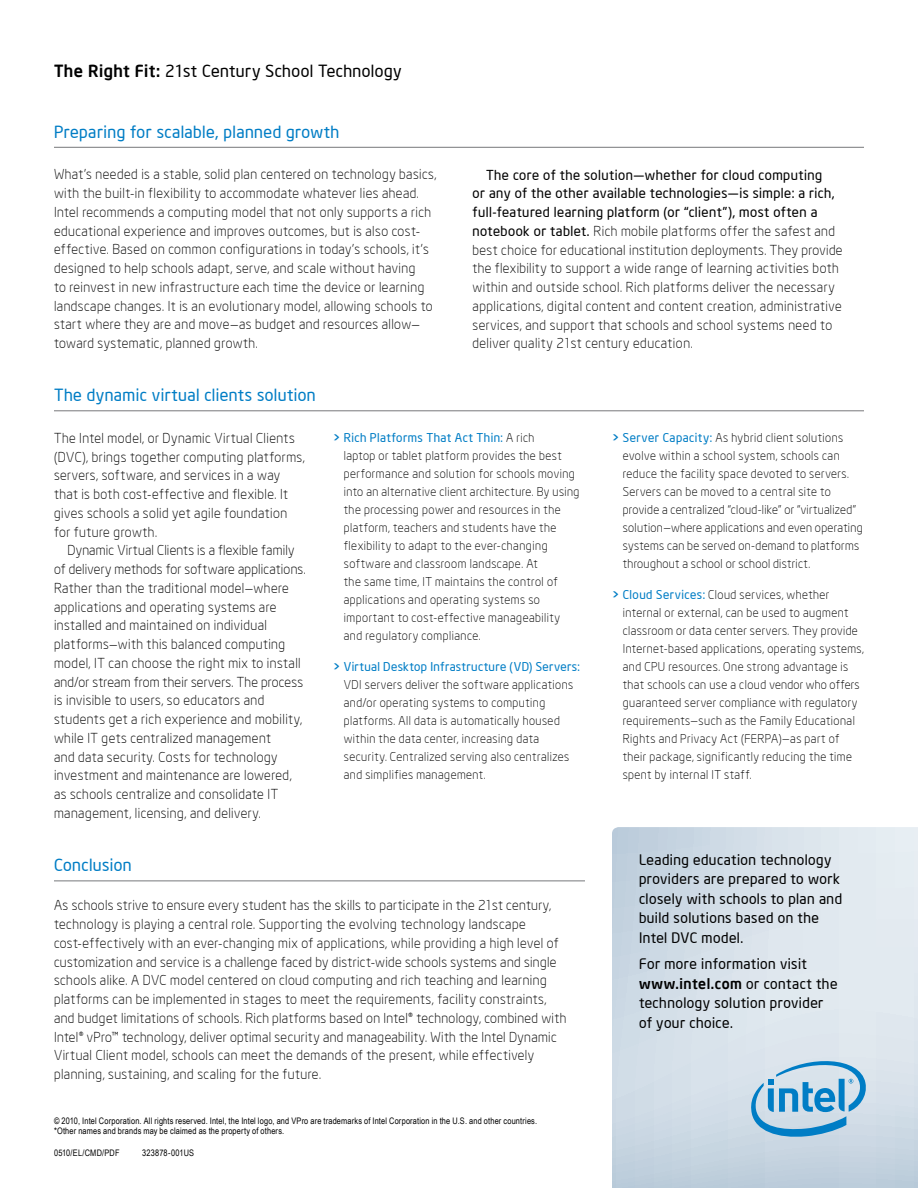
<style>
.page{position:relative;width:918px;height:1188px;background:#fff}
.page>*{position:absolute;margin:0;border:0;box-sizing:border-box;transform-origin:0 0}
.t1{font:16.5px "Neo Sans Intel";letter-spacing:.025em;color:#007dc5}
.t2{font:16.5px "Neo Sans Intel";letter-spacing:.03em;color:#000}
.t3{font:14.25px/19.5px "Neo Sans Intel";letter-spacing:.035em;color:#000}
.t4{font:300 13.5px/18.8px "Neo Sans Intel";letter-spacing:.035em;color:#000}
.t5{font:300 12px/18px "Neo Sans Intel";letter-spacing:.04em;color:#000}
.t6{font:9px/10.5px "Arial Narrow";letter-spacing:.02em;color:#000}
.s1{font-weight:500}
.s2{font-weight:400}
.s3{font-weight:500;color:#007dc5}
.s4{font-weight:400;color:#007dc5}
</style>
<div class="page">
<svg style="left:612px;top:827px;width:306px;height:361px;background:#d4dee8"></svg>
<hr style="left:54px;top:147px;width:810px;height:1px;background:#77787b">
<hr style="left:54px;top:411px;width:810px;height:1px;background:#77787b">
<hr style="left:54px;top:881px;width:531px;height:1px;background:#77787b">
<svg style="left:751px;top:1061px;width:115px;height:76px;background:#95c2de"></svg>
<p class="t2" style="left:54px;top:61px;width:349px"><span class="s1">The Right Fit:</span> 21st Century School Technology</p>
<p class="t1" style="left:54px;top:121px;width:287px">Preparing for scalable, planned growth</p>
<p class="t4" style="left:54px;top:165px;width:384px">What’s needed is a stable, solid plan centered on technology basics, with the built-in flexibility to accommodate whatever lies ahead.<br>Intel recommends a computing model that not only supports a rich educational experience and improves outcomes, but is also cost&shy;effective. Based on common configurations in today’s schools, it’s designed to help schools adapt, serve, and scale without having<br>to reinvest in new infrastructure each time the device or learning landscape changes. It is an evolutionary model, allowing schools to start where they are and move—as budget and resources allow— toward systematic, planned growth.</p>
<p class="t1" style="left:54px;top:385px;width:263px">The dynamic virtual clients solution</p>
<p class="t4" style="left:472px;top:165px;width:372px;text-indent:14px"><span class="s2">The core of the solution—whether for cloud computing<br>or any of the other available technologies—is simple: a rich, full-featured learning platform (or “client”), most often a notebook or tablet.</span> Rich mobile platforms offer the safest and best choice for educational institution deployments. They provide the flexibility to support a wide range of learning activities both within and outside school. Rich platforms deliver the necessary applications, digital content and content creation, administrative services, and support that schools and school systems need to deliver quality 21st century education.</p>
<p class="t4" style="left:54px;top:428px;width:252px">The Intel model, or Dynamic Virtual Clients (DVC), brings together computing platforms, servers, software, and services in a way that is both cost-effective and flexible. It gives schools a solid yet agile foundation for future growth.</p>
<p class="t4" style="left:54px;top:541px;width:253px;text-indent:14px">Dynamic Virtual Clients is a flexible family of delivery methods for software applications.<br>Rather than the traditional model—where applications and operating systems are installed and maintained on individual platforms—with this balanced computing model, IT can choose the right mix to install and/or stream from their servers. The process is invisible to users, so educators and students get a rich experience and mobility, while IT gets centralized management<br>and data security. Costs for technology investment and maintenance are lowered, as schools centralize and consolidate IT management, licensing, and delivery.</p>
<p class="t5" style="left:344px;top:428px;width:237px;text-indent:-11px"><span class="s3">&gt;</span> <span class="s4">Rich Platforms That Act Thin:</span> A rich<br>laptop or tablet platform provides the best performance and solution for schools moving into an alternative client architecture. By using the processing power and resources in the platform, teachers and students have the flexibility to adapt to the ever-changing software and classroom landscape. At<br>the same time, IT maintains the control of applications and operating systems so important to cost-effective manageability and regulatory compliance.</p>
<p class="t5" style="left:344px;top:658px;width:238px;text-indent:-11px"><span class="s3">&gt;</span> <span class="s4">Virtual Desktop Infrastructure (VD) Servers:<br></span>VDI servers deliver the software applications and/or operating systems to computing platforms. All data is automatically housed within the data center, increasing data security. Centralized serving also centralizes and simplifies management.</p>
<p class="t1" style="left:54px;top:855px;width:79px">Conclusion</p>
<p class="t4" style="left:54px;top:896px;width:514px">As schools strive to ensure every student has the skills to participate in the 21st century, technology is playing a central role. Supporting the evolving technology landscape cost-effectively with an ever-changing mix of applications, while providing a high level of customization and service is a challenge faced by district-wide schools systems and single schools alike. A DVC model centered on cloud computing and rich teaching and learning platforms can be implemented in stages to meet the requirements, facility constraints, and budget limitations of schools. Rich platforms based on Intel® technology, combined with Intel® vPro™ technology, deliver optimal security and manageability. With the Intel Dynamic Virtual Client model, schools can meet the demands of the present, while effectively planning, sustaining, and scaling for the future.</p>
<p class="t6" style="left:54px;top:1115px;width:485px">© 2010, Intel Corporation. All rights reserved. Intel, the Intel logo, and VPro are trademarks of Intel Corporation in the U.S. and other countries. *Other names and brands may be claimed as the property of others.</p>
<p class="t6" style="left:54px;top:1147px;width:67px">0510/EL/CMD/PDF</p>
<p class="t6" style="left:142px;top:1147px;width:53px">323878-001US</p>
<p class="t5" style="left:623px;top:428px;width:242px;text-indent:-11px"><span class="s3">&gt;</span> <span class="s4">Server Capacity:</span> As hybrid client solutions evolve within a school system, schools can reduce the facility space devoted to servers.<br>Servers can be moved to a central site to provide a centralized “cloud-like” or “virtualized” solution—where applications and even operating systems can be served on-demand to platforms throughout a school or school district.</p>
<p class="t5" style="left:623px;top:586px;width:243px;text-indent:-11px"><span class="s3">&gt;</span> <span class="s4">Cloud Services:</span> Cloud services, whether internal or external, can be used to augment classroom or data center servers. They provide Internet-based applications, operating systems, and CPU resources. One strong advantage is that schools can use a cloud vendor who offers guaranteed server compliance with regulatory requirements—such as the Family Educational Rights and Privacy Act (FERPA)—as part of their package, significantly reducing the time spent by internal IT staff.</p>
<p class="t3" style="left:639px;top:850px;width:205px">Leading education technology providers are prepared to work closely with schools to plan and build solutions based on the<br>Intel DVC model.</p>
<p class="t3" style="left:639px;top:954px;width:200px">For more information visit <span class="s1">www.intel.com</span> or contact the technology solution provider of your choice.</p>
</div>
